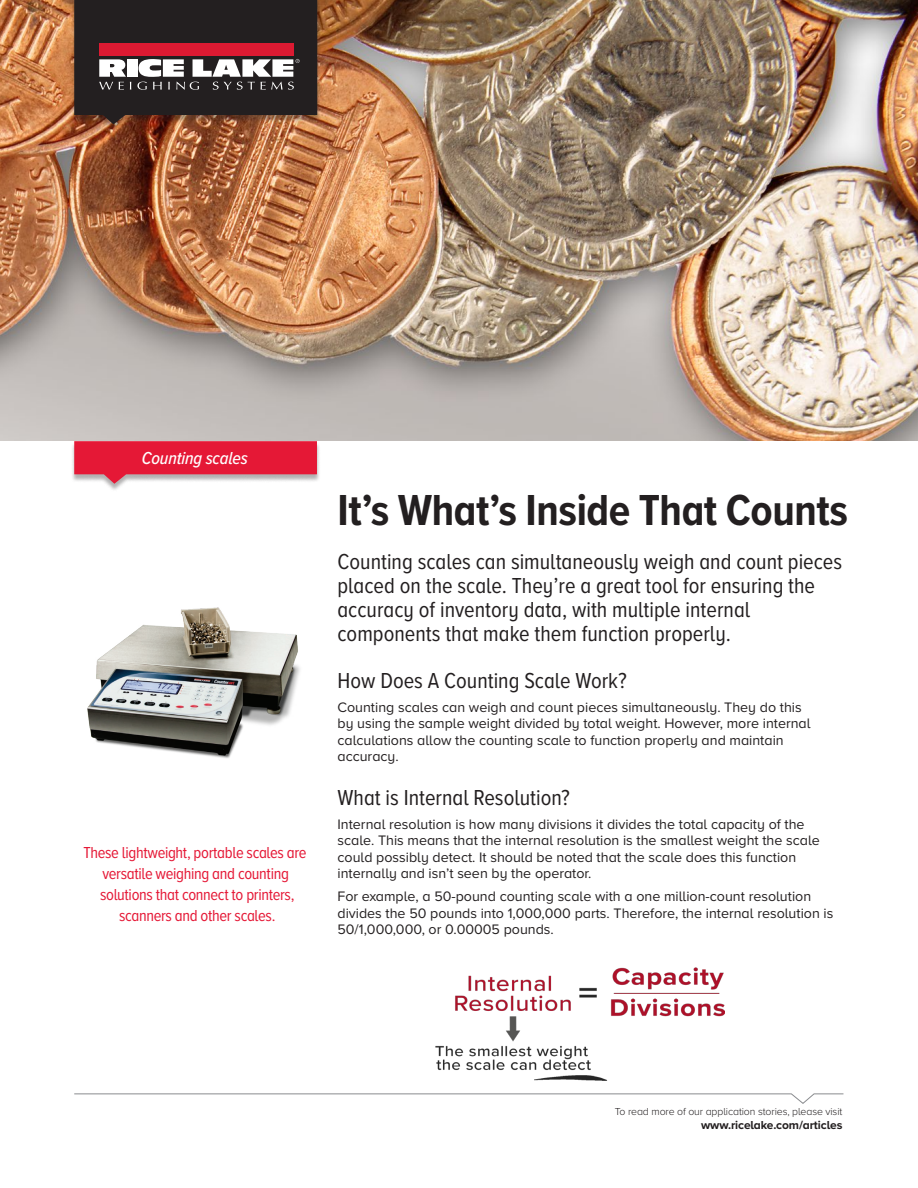
<style>
.page{position:relative;width:918px;height:1188px;background:#fff}
.page>*{position:absolute;margin:0;border:0;box-sizing:border-box;transform-origin:0 0}
.Headline_Bold{font:700 45px "Proxima Nova A Cond";letter-spacing:-.01em;color:#231f20}
.Subhead_Reg{font:22.5px/24px "Proxima Nova A Cond";color:#231f20}
.Application_Text{font:italic 500 18px "Proxima Nova A Cond";letter-spacing:-.01em;color:#fff}
.Quote_-_Red{font:16.5px/21px "Proxima Nova A Cond";letter-spacing:-.02em;color:#e51836;text-align:center}
.Body_Copy{font:14.25px/16.5px "Proxima Nova A";color:#231f20}
.Foot_Web_Address{font:700 12px "Proxima Nova A";letter-spacing:-.01em;color:#231f20}
.t1{font:300 10.5px "Proxima Nova A";letter-spacing:-.01em;color:#231f20}
</style>
<div class="page">
<img style="left:0;top:0;width:918px;height:441px">
<div style="left:71px;top:0;width:250px;height:132px;background:#231f20;opacity:.35"></div>
<svg style="left:74px;top:0;width:243px;height:124px;background:#4e3637"></svg>
<svg style="left:74px;top:1093px;width:770px;height:11px"></svg>
<img style="left:87px;top:607px;width:213px;height:151px">
<img style="left:435px;top:967px;width:289px;height:114px">
<div style="left:71px;top:442px;width:249px;height:50px;background:#231f20;opacity:.35"></div>
<svg style="left:74px;top:441px;width:243px;height:43px;background:#e24259"></svg>
<p class="Application_Text" style="left:142px;top:445px;width:108px">Counting scales</p>
<p class="Quote_-_Red" style="left:84px;top:841px;width:225px">These lightweight, portable scales are versatile weighing and counting solutions that connect to printers, scanners and other scales.</p>
<p class="Headline_Bold" style="left:338px;top:477px;width:512px">It’s What’s Inside That Counts</p>
<p class="Subhead_Reg" style="left:338px;top:549px;width:506px">Counting scales can simultaneously weigh and count pieces placed on the scale. They’re a great tool for ensuring the accuracy of inventory data, with multiple internal components that make them function properly.</p>
<p class="Subhead_Reg" style="left:338px;top:668px;width:291px">How Does A Counting Scale Work?</p>
<p class="Body_Copy" style="left:338px;top:698px;width:475px">Counting scales can weigh and count pieces simultaneously. They do this by using the sample weight divided by total weight. However, more internal calculations allow the counting scale to function properly and maintain accuracy.</p>
<p class="Subhead_Reg" style="left:338px;top:785px;width:234px">What is Internal Resolution?</p>
<p class="Body_Copy" style="left:338px;top:815px;width:484px">Internal resolution is how many divisions it divides the total capacity of the scale. This means that the internal resolution is the smallest weight the scale could possibly detect. It should be noted that the scale does this function internally and isn’t seen by the operator.</p>
<p class="Body_Copy" style="left:338px;top:888px;width:497px">For example, a 50-pound counting scale with a one million-count resolution divides the 50 pounds into 1,000,000 parts. Therefore, the internal resolution is<br>50/1,000,000, or 0.00005 pounds.</p>
<p class="t1" style="left:615px;top:1104px;width:229px">To read more of our application stories, please visit</p>
<p class="Foot_Web_Address" style="left:701px;top:1116px;width:143px">www.ricelake.com/articles</p>
</div>
